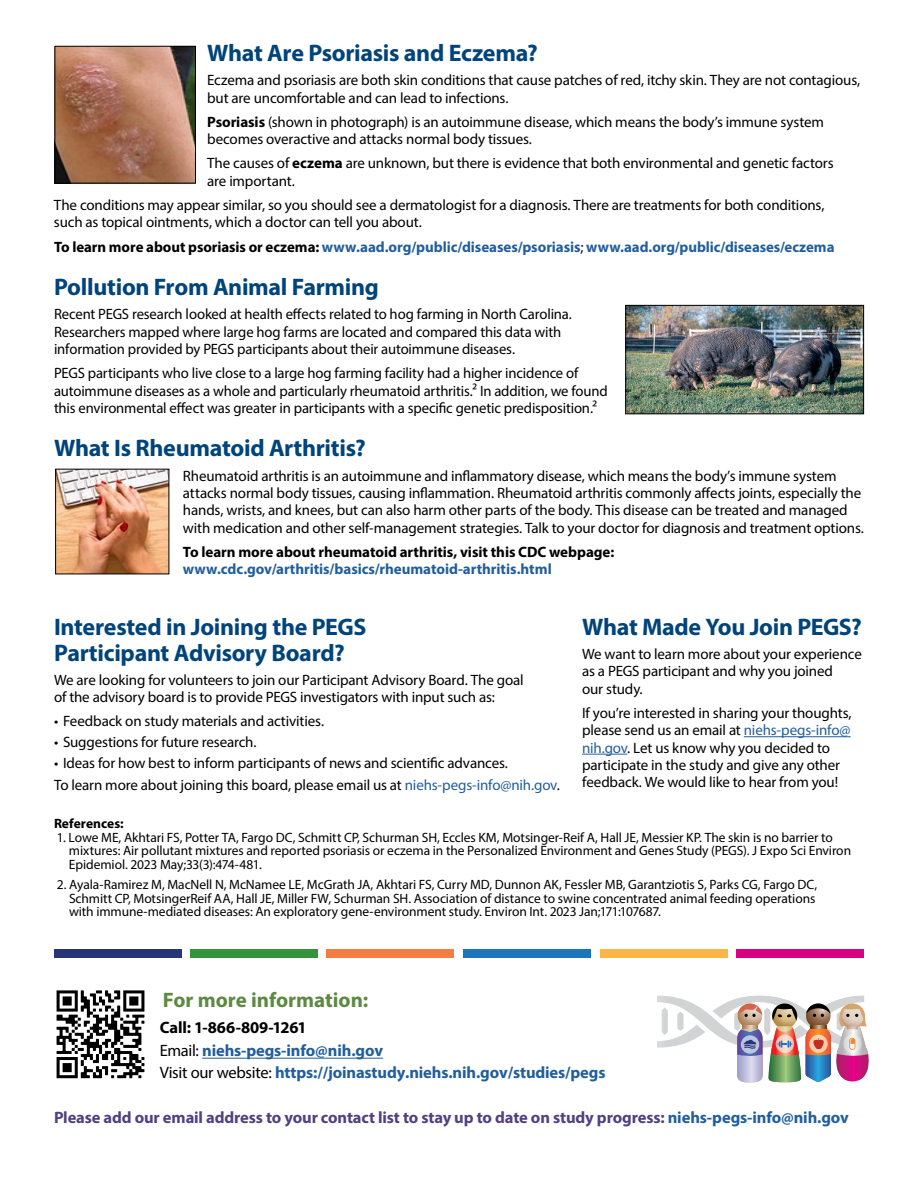
<style>
.page{position:relative;width:918px;height:1188px;background:#fff}
.page>*{position:absolute;margin:0;border:0;box-sizing:border-box;transform-origin:0 0}
.Paragraph_Style_1{font:700 24px/25.5px "Myriad Pro";letter-spacing:-.015em;color:#00447c}
.t1{font:700 21px "Myriad Pro";color:#5d8941}
.t2{font:700 16.5px/22.5px "Myriad Pro";letter-spacing:-.01em;color:#215e9e}
.H_paragraph{font:700 16.5px "Myriad Pro";letter-spacing:-.01em;color:#524081}
.Paragraph_Style_1-2{font:15px/17.4px "Myriad Pro";letter-spacing:-.01em;color:#000}
.Paragraph_Style_1-3{font:700 15px/17.4px "Myriad Pro";letter-spacing:-.005em;color:#000}
.Paragraph_Style_1-4{font:700 15px "Myriad Pro";letter-spacing:-.005em;color:#215e9e}
.Paragraph_Style_1-5{font:13.5px/13.5px "Myriad Pro";letter-spacing:-.005em;color:#000}
.subhead_paragraph{font:700 13.5px "Myriad Pro";color:#000}
.s1{font-weight:700}
.s2{color:#000}
.s3{font-weight:400;color:#000}
.s4{color:#215e9e}
</style>
<div class="page">
<img style="left:56px;top:990px;width:89px;height:89px">
<svg style="left:657px;top:995px;width:212px;height:88px"></svg>
<div style="left:54px;top:950px;width:128px;height:8px;background:#263677"></div>
<div style="left:190px;top:950px;width:128px;height:8px;background:#34943e"></div>
<div style="left:327px;top:950px;width:127px;height:8px;background:#f47d41"></div>
<div style="left:463px;top:950px;width:128px;height:8px;background:#1c75bc"></div>
<div style="left:600px;top:950px;width:127px;height:8px;background:#fcb647"></div>
<div style="left:736px;top:950px;width:128px;height:8px;background:#da0082"></div>
<img style="left:57px;top:48px;width:137px;height:134px">
<div style="left:55px;top:46px;width:141px;height:138px;border:1px solid #000"></div>
<hr style="left:744px;top:736px;width:107px;height:1px;background:#215e9e">
<hr style="left:582px;top:754px;width:45px;height:1px;background:#215e9e">
<img style="left:627px;top:307px;width:235px;height:105px">
<div style="left:625px;top:305px;width:239px;height:109px;border:1px solid #000"></div>
<img style="left:57px;top:471px;width:110px;height:101px">
<div style="left:55px;top:469px;width:114px;height:105px;border:1px solid #000"></div>
<hr style="left:202px;top:1058px;width:181px;height:1px;background:#215e9e">
<p class="Paragraph_Style_1" style="left:207px;top:40px;width:332px">What Are Psoriasis and Eczema?</p>
<p class="Paragraph_Style_1-2" style="left:207px;top:71px;width:655px">Eczema and psoriasis are both skin conditions that cause patches of red, itchy skin. They are not contagious, but are uncomfortable and can lead to infections.</p>
<p class="Paragraph_Style_1-2" style="left:207px;top:113px;width:618px"><span class="s1">Psoriasis</span> (shown in photograph) is an autoimmune disease, which means the body’s immune system becomes overactive and attacks normal body tissues.</p>
<p class="Paragraph_Style_1-2" style="left:207px;top:154px;width:628px">The causes of <span class="s1">eczema</span> are unknown, but there is evidence that both environmental and genetic factors are important.</p>
<p class="Paragraph_Style_1-2" style="left:54px;top:196px;width:772px">The conditions may appear similar, so you should see a dermatologist for a diagnosis. There are treatments for both conditions, such as topical ointments, which a doctor can tell you about.</p>
<p class="Paragraph_Style_1-4" style="left:54px;top:237px;width:782px"><span class="s2">To learn more about psoriasis or eczema:</span> www.aad.org/public/diseases/psoriasis<span class="s3">;</span> www.aad.org/public/diseases/eczema</p>
<p class="Paragraph_Style_1" style="left:54px;top:273px;width:326px">Pollution From Animal Farming</p>
<p class="Paragraph_Style_1-2" style="left:54px;top:305px;width:520px">Recent PEGS research looked at health effects related to hog farming in North Carolina.<br>Researchers mapped where large hog farms are located and compared this data with information provided by PEGS participants about their autoimmune diseases.</p>
<p class="Paragraph_Style_1-2" style="left:54px;top:364px;width:555px">PEGS participants who live close to a large hog farming facility had a higher incidence of autoimmune diseases as a whole and particularly rheumatoid arthritis.2 In addition, we found this environmental effect was greater in participants with a specific genetic predisposition.2</p>
<p class="Paragraph_Style_1" style="left:54px;top:435px;width:313px">What Is Rheumatoid Arthritis?</p>
<p class="Paragraph_Style_1-2" style="left:183px;top:467px;width:683px">Rheumatoid arthritis is an autoimmune and inflammatory disease, which means the body’s immune system attacks normal body tissues, causing inflammation. Rheumatoid arthritis commonly affects joints, especially the hands, wrists, and knees, but can also harm other parts of the body. This disease can be treated and managed with medication and other self-management strategies. Talk to your doctor for diagnosis and treatment options.</p>
<p class="Paragraph_Style_1-3" style="left:183px;top:543px;width:433px">To learn more about rheumatoid arthritis, visit this CDC webpage: <span class="s4">www.cdc.gov/arthritis/basics/rheumatoid-arthritis.html</span></p>
<p class="Paragraph_Style_1" style="left:54px;top:614px;width:314px">Interested in Joining the PEGS<br>Participant Advisory Board?</p>
<p class="Paragraph_Style_1-2" style="left:54px;top:671px;width:471px">We are looking for volunteers to join our Participant Advisory Board. The goal of the advisory board is to provide PEGS investigators with input such as:</p>
<p class="Paragraph_Style_1-2" style="left:54px;top:712px;width:272px">• Feedback on study materials and activities.</p>
<p class="Paragraph_Style_1-2" style="left:54px;top:733px;width:204px">• Suggestions for future research.</p>
<p class="Paragraph_Style_1-2" style="left:54px;top:754px;width:456px">• Ideas for how best to inform participants of news and scientific advances.</p>
<p class="Paragraph_Style_1-2" style="left:54px;top:776px;width:507px">To learn more about joining this board, please email us at <span class="s4">niehs-pegs-info@nih.gov</span>.</p>
<p class="Paragraph_Style_1" style="left:582px;top:613px;width:281px">What Made You Join PEGS?</p>
<p class="Paragraph_Style_1-2" style="left:582px;top:645px;width:281px">We want to learn more about your experience as a PEGS participant and why you joined<br>our study.</p>
<p class="Paragraph_Style_1-2" style="left:582px;top:704px;width:271px">If you’re interested in sharing your thoughts, please send us an email at <span class="s4">niehs-pegs-info@ nih.gov</span>. Let us know why you decided to participate in the study and give any other feedback. We would like to hear from you!</p>
<p class="subhead_paragraph" style="left:54px;top:814px;width:71px">References:</p>
<p class="Paragraph_Style_1-5" style="left:69px;top:830px;width:784px;text-indent:-12px">1. Lowe ME, Akhtari FS, Potter TA, Fargo DC, Schmitt CP, Schurman SH, Eccles KM, Motsinger-Reif A, Hall JE, Messier KP. The skin is no barrier to mixtures: Air pollutant mixtures and reported psoriasis or eczema in the Personalized Environment and Genes Study (PEGS). J Expo Sci Environ<br>Epidemiol. 2023 May;33(3):474-481.</p>
<p class="Paragraph_Style_1-5" style="left:69px;top:878px;width:750px;text-indent:-12px">2. Ayala-Ramirez M, MacNell N, McNamee LE, McGrath JA, Akhtari FS, Curry MD, Dunnon AK, Fessler MB, Garantziotis S, Parks CG, Fargo DC,<br>Schmitt CP, MotsingerReif AA, Hall JE, Miller FW, Schurman SH. Association of distance to swine concentrated animal feeding operations with immune-mediated diseases: An exploratory gene-environment study. Environ Int. 2023 Jan;171:107687.</p>
<p class="t1" style="left:163px;top:986px;width:207px">For more information:</p>
<p class="t2" style="left:160px;top:1016px;width:447px"><span class="s2">Call: 1-866-809-1261<br></span><span class="s3">Email:</span> niehs-pegs-info@nih.gov<br><span class="s3">Visit our website:</span> https://joinastudy.niehs.nih.gov/studies/pegs</p>
<p class="H_paragraph" style="left:54px;top:1106px;width:796px">Please add our email address to your contact list to stay up to date on study progress: <span class="s4">niehs-pegs-info@nih.gov</span></p>
</div>
